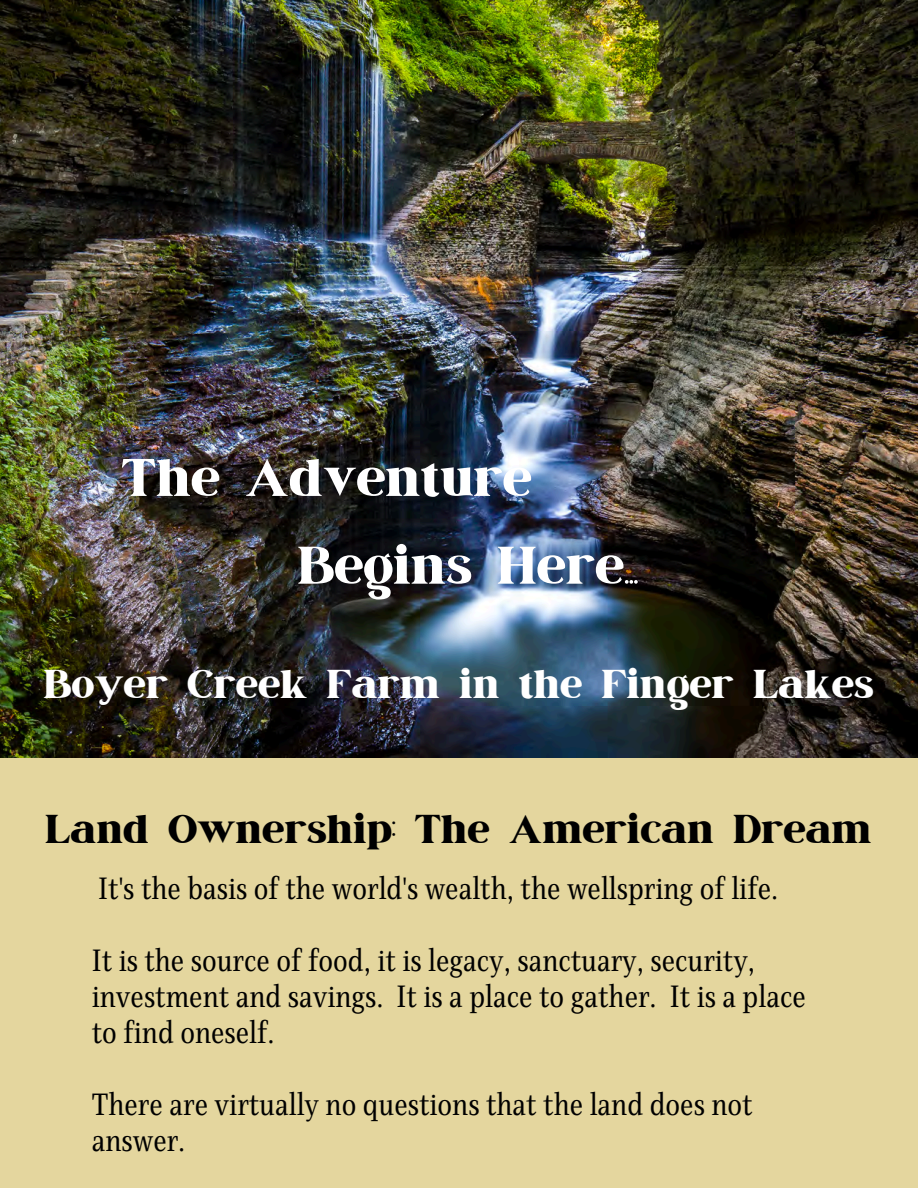
<style>
.page{position:relative;width:918px;height:1188px;background:#e4d69e}
.page>*{position:absolute;margin:0;border:0;box-sizing:border-box;transform-origin:0 0}
.t1{font:63px/87.8px "March";color:#fff}
.t2{font:48px "March";color:#000}
.t3{font:48px "March";color:#fff}
.t4{font:31.5px/36px "Singel";color:#000}
</style>
<div class="page">
<img style="left:0;top:0;width:918px;height:758px">
<h1 class="t1" style="left:298px;top:436px;width:342px;text-indent:-176px">The Adventure<br>Begins Here...</h1>
<p class="t3" style="left:44px;top:662px;width:831px">Boyer Creek Farm in the Finger Lakes</p>
<h2 class="t2" style="left:46px;top:807px;width:828px">Land Ownership: The American Dream</h2>
<h2 class="t4" style="left:98px;top:871px;width:681px">It's the basis of the world's wealth, the wellspring of life.</h2>
<p class="t4" style="left:92px;top:943px;width:716px">It is the source of food, it is legacy, sanctuary, security, investment and savings. It is a place to gather. It is a place to find oneself.</p>
<p class="t4" style="left:92px;top:1087px;width:662px">There are virtually no questions that the land does not answer.</p>
</div>
